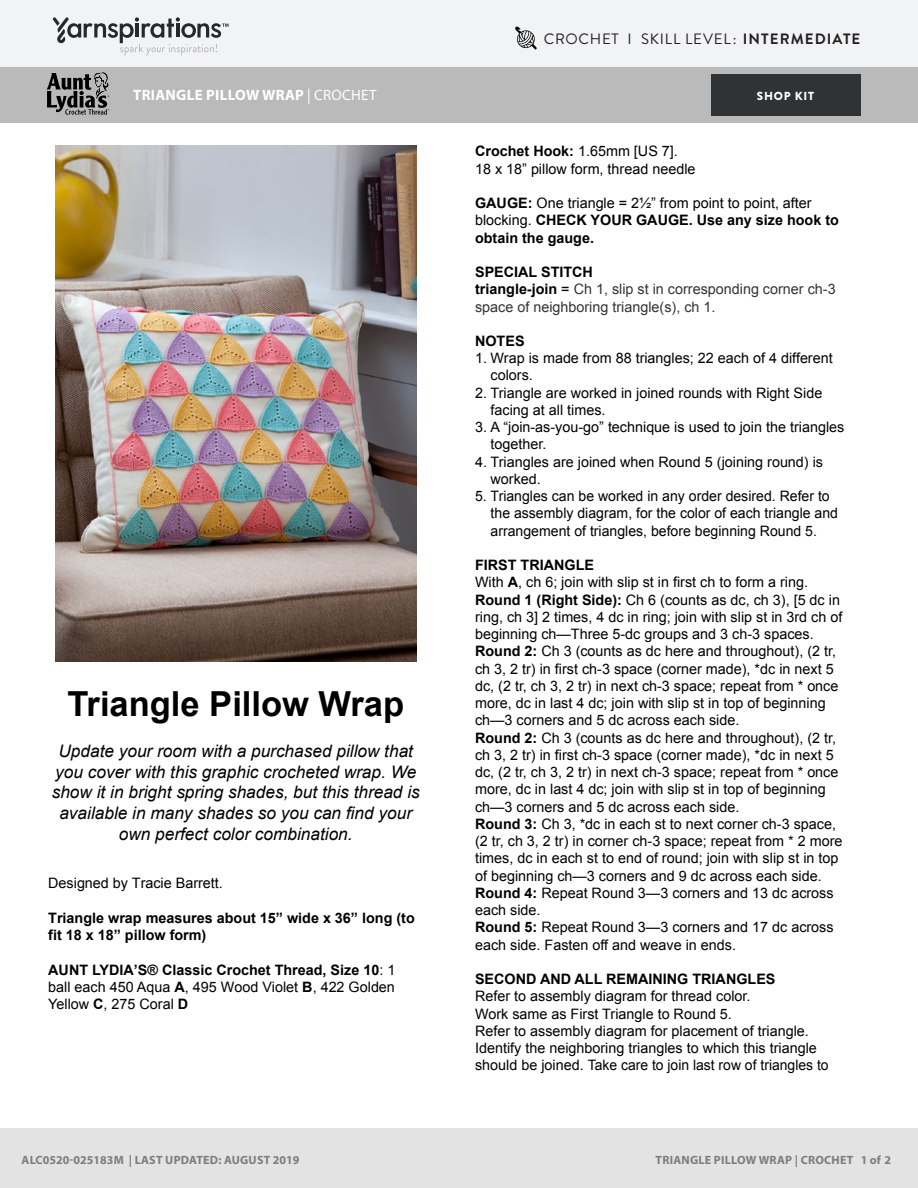
<style>
.page{position:relative;width:918px;height:1188px;background:#fff}
.page>*{position:absolute;margin:0;border:0;box-sizing:border-box;transform-origin:0 0}
.t1{font:700 34.5px "Arial";color:#000}
.t2{font:italic 17.25px/20.7px "Arial";color:#000;text-align:center}
.Skill_Level{font:15px "Brandon Grotesque";letter-spacing:.05em;color:#231f20}
.Pattern_Title{font:700 15px "Myriad Pro";letter-spacing:.02em;color:#fff}
.t3{font:14.4px/17.2px "Arial";color:#000}
.t4{font:700 14.4px/17.2px "Arial";color:#000}
.t5{font:14.4px/17.2px "Arial";color:#333}
.t6{font:700 12px "Myriad Pro";letter-spacing:.02em;color:#7d7d7d}
.t7{font:900 11.7px "Brandon Grotesque";letter-spacing:.065em;color:#fff}
.s1{font-weight:700}
.s2{font-weight:400}
.s3{font-weight:700;color:#000}
.s4{color:#000}
</style>
<div class="page">
<div style="left:0;top:0;width:918px;height:68px;background:#f2f3f4"></div>
<div style="left:0;top:68px;width:918px;height:55px;background:#bbbaba"></div>
<svg style="left:53px;top:17px;width:176px;height:39px"></svg>
<div style="left:711px;top:74px;width:150px;height:42px;background:#2f3336"></div>
<svg style="left:47px;top:72px;width:62px;height:43px"></svg>
<div style="left:0;top:1128px;width:918px;height:60px;background:#e4e3e3"></div>
<img style="left:55px;top:146px;width:361px;height:516px">
<svg style="left:515px;top:26px;width:22px;height:24px"></svg>
<p class="Skill_Level" style="left:544px;top:29px;width:318px">CROCHET I SKILL LEVEL: <span class="s1">INTERMEDIATE</span></p>
<p class="Pattern_Title" style="left:133px;top:85px;width:245px">TRIANGLE PILLOW WRAP <span class="s2">| CROCHET</span></p>
<p class="t7" style="left:757px;top:88px;width:59px">SHOP KIT</p>
<p class="t1" style="left:67px;top:681px;width:338px">Triangle Pillow Wrap</p>
<p class="t2" style="left:52px;top:741px;width:370px">Update your room with a purchased pillow that you cover with this graphic crocheted wrap. We show it in bright spring shades, but this thread is available in many shades so you can find your own perfect color combination.</p>
<p class="t3" style="left:48px;top:875px;width:176px">Designed by Tracie Barrett.</p>
<p class="t4" style="left:48px;top:910px;width:368px">Triangle wrap measures about 15” wide x 36” long (to fit 18 x 18” pillow form)</p>
<p class="t3" style="left:48px;top:961px;width:349px;text-align:justify"><span class="s1">AUNT LYDIA’S® Classic Crochet Thread, Size 10</span>: 1 ball each 450 Aqua <span class="s1">A</span>, 495 Wood Violet <span class="s1">B</span>, 422 Golden Yellow <span class="s1">C</span>, 275 Coral <span class="s1">D</span></p>
<p class="t3" style="left:475px;top:143px;width:222px"><span class="s1">Crochet Hook:</span> 1.65mm [US 7].<br>18 x 18” pillow form, thread needle</p>
<p class="t4" style="left:475px;top:195px;width:365px">GAUGE: <span class="s2">One triangle = 2½” from point to point, after blocking.</span> CHECK YOUR GAUGE. Use any size hook to obtain the gauge.</p>
<p class="t5" style="left:475px;top:263px;width:362px"><span class="s3">SPECIAL STITCH<br>triangle-join</span> <span class="s4">=</span> Ch 1, slip st in corresponding corner ch-3 space of neighboring triangle(s), ch 1.</p>
<p class="t4" style="left:475px;top:333px;width:51px">NOTES</p>
<p class="t3" style="left:491px;top:350px;width:344px;text-indent:-16px">1. Wrap is made from 88 triangles; 22 each of 4 different colors.</p>
<p class="t3" style="left:491px;top:384px;width:333px;text-indent:-16px">2. Triangle are worked in joined rounds with Right Side facing at all times.</p>
<p class="t3" style="left:491px;top:419px;width:355px;text-indent:-16px">3. A “join-as-you-go” technique is used to join the triangles together.</p>
<p class="t3" style="left:491px;top:453px;width:334px;text-indent:-16px">4. Triangles are joined when Round 5 (joining round) is worked.</p>
<p class="t3" style="left:491px;top:488px;width:349px;text-indent:-16px">5. Triangles can be worked in any order desired. Refer to the assembly diagram, for the color of each triangle and arrangement of triangles, before beginning Round 5.</p>
<p class="t3" style="left:475px;top:557px;width:369px"><span class="s1">FIRST TRIANGLE<br></span>With <span class="s1">A</span>, ch 6; join with slip st in first ch to form a ring.<br><span class="s1">Round 1 (Right Side):</span> Ch 6 (counts as dc, ch 3), [5 dc in ring, ch 3] 2 times, 4 dc in ring; join with slip st in 3rd ch of beginning ch—Three 5-dc groups and 3 ch-3 spaces.<br><span class="s1">Round 2:</span> Ch 3 (counts as dc here and throughout), (2 tr, ch 3, 2 tr) in first ch-3 space (corner made), *dc in next 5 dc, (2 tr, ch 3, 2 tr) in next ch-3 space; repeat from * once more, dc in last 4 dc; join with slip st in top of beginning ch—3 corners and 5 dc across each side.<br><span class="s1">Round 2:</span> Ch 3 (counts as dc here and throughout), (2 tr, ch 3, 2 tr) in first ch-3 space (corner made), *dc in next 5 dc, (2 tr, ch 3, 2 tr) in next ch-3 space; repeat from * once more, dc in last 4 dc; join with slip st in top of beginning ch—3 corners and 5 dc across each side.<br><span class="s1">Round 3:</span> Ch 3, *dc in each st to next corner ch-3 space, (2 tr, ch 3, 2 tr) in corner ch-3 space; repeat from * 2 more times, dc in each st to end of round; join with slip st in top of beginning ch—3 corners and 9 dc across each side.<br><span class="s1">Round 4:</span> Repeat Round 3—3 corners and 13 dc across each side.<br><span class="s1">Round 5:</span> Repeat Round 3—3 corners and 17 dc across each side. Fasten off and weave in ends.</p>
<p class="t3" style="left:475px;top:971px;width:355px"><span class="s1">SECOND AND ALL REMAINING TRIANGLES<br></span>Refer to assembly diagram for thread color.<br>Work same as First Triangle to Round 5.<br>Refer to assembly diagram for placement of triangle.<br>Identify the neighboring triangles to which this triangle should be joined. Take care to join last row of triangles to</p>
<p class="t6" style="left:22px;top:1152px;width:279px">ALC0520-025183M | LAST UPDATED: AUGUST 2019</p>
<p class="t6" style="left:656px;top:1152px;width:237px">TRIANGLE PILLOW WRAP | CROCHET 1 of 2</p>
</div>
